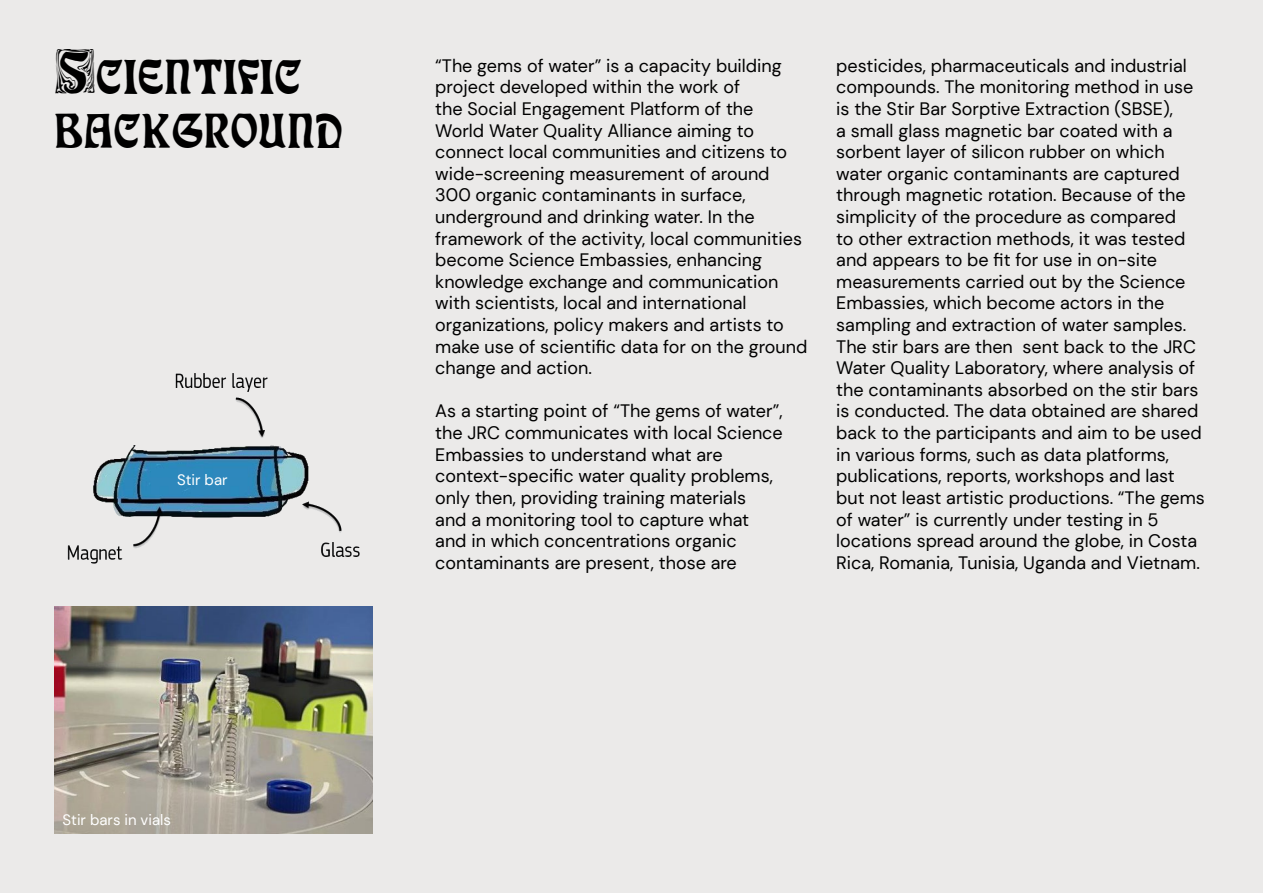
<style>
.page{position:relative;width:1263px;height:893px;background:#ebeae9}
.page>*{position:absolute;margin:0;border:0;box-sizing:border-box;transform-origin:0 0}
.t1{font:45px/54px "Eckmann";color:#000}
.t2{font:18px/21.6px "DM Sans";color:#000}
.t3{font:15px "DM Sans";color:#fff}
.s1{font-family:"Rudelsberg Initialen"}
</style>
<div class="page">
<img style="left:67px;top:373px;width:293px;height:191px">
<img style="left:54px;top:606px;width:319px;height:228px">
<h1 class="t1" style="left:54px;top:54px;width:290px"><span class="s1">S</span>CÈENTÈFÈC<br>BACKGROUND</h1>
<p class="t2" style="left:836px;top:55px;width:370px">pesticides, pharmaceuticals and industrial compounds. The monitoring method in use is the Stir Bar Sorptive Extraction (SBSE),<br>a small glass magnetic bar coated with a sorbent layer of silicon rubber on which water organic contaminants are captured through magnetic rotation. Because of the simplicity of the procedure as compared<br>to other extraction methods, it was tested and appears to be fit for use in on-site measurements carried out by the Science Embassies, which become actors in the sampling and extraction of water samples.<br>The stir bars are then sent back to the JRC Water Quality Laboratory, where analysis of the contaminants absorbed on the stir bars is conducted. The data obtained are shared back to the participants and aim to be used in various forms, such as data platforms, publications, reports, workshops and last but not least artistic productions. “The gems of water” is currently under testing in 5 locations spread around the globe, in Costa Rica, Romania, Tunisia, Uganda and Vietnam.</p>
<p class="t2" style="left:435px;top:55px;width:374px">“The gems of water” is a capacity building project developed within the work of<br>the Social Engagement Platform of the<br>World Water Quality Alliance aiming to connect local communities and citizens to wide-screening measurement of around 300 organic contaminants in surface, underground and drinking water. In the framework of the activity, local communities become Science Embassies, enhancing knowledge exchange and communication with scientists, local and international organizations, policy makers and artists to make use of scientific data for on the ground change and action.</p>
<p class="t2" style="left:435px;top:400px;width:349px">As a starting point of “The gems of water”, the JRC communicates with local Science Embassies to understand what are context-specific water quality problems, only then, providing training materials<br>and a monitoring tool to capture what and in which concentrations organic contaminants are present, those are</p>
<p class="t3" style="left:177px;top:470px;width:52px">Stir bar</p>
<p class="t3" style="left:63px;top:810px;width:110px">Stir bars in vials</p>
</div>
